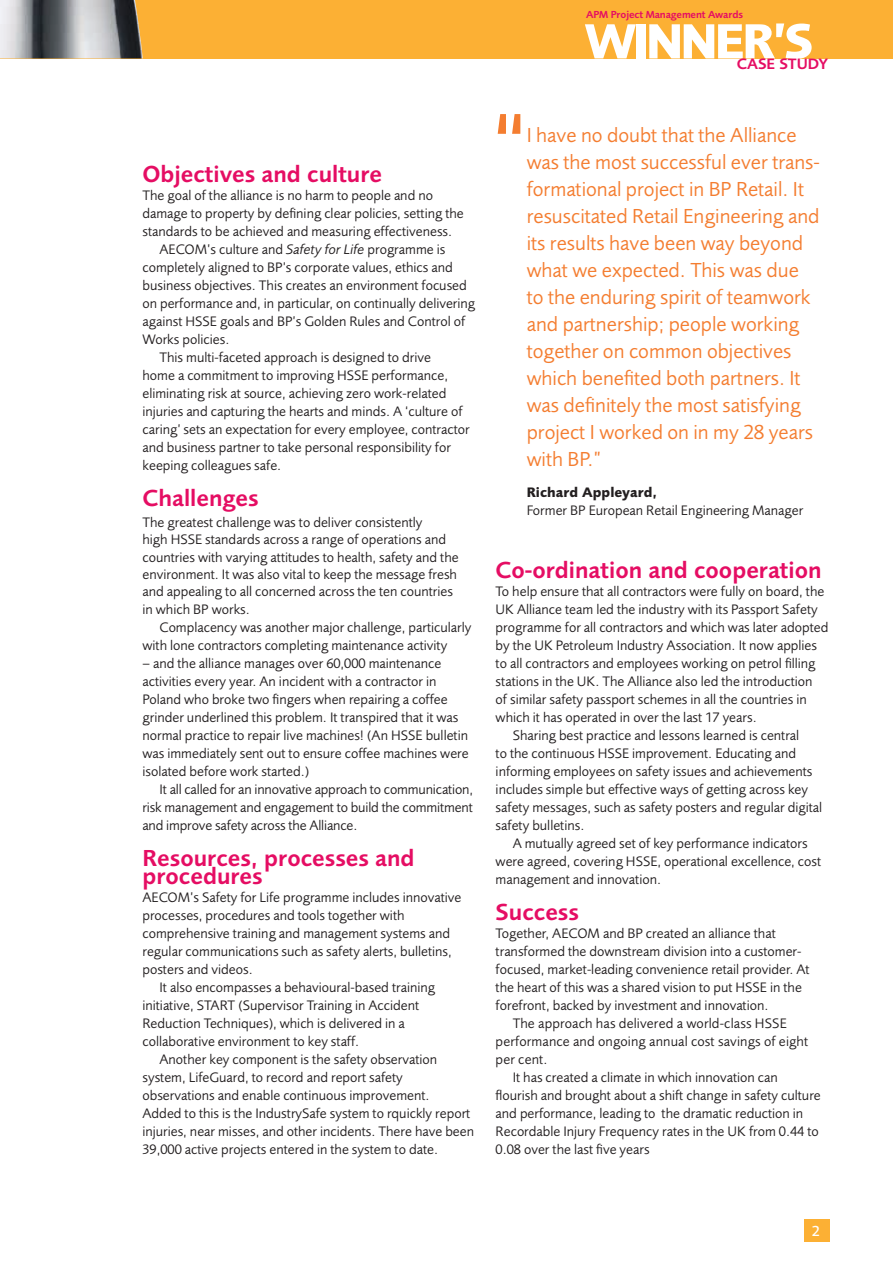
<style>
.page{position:relative;width:893px;height:1263px;background:#fff}
.page>*{position:absolute;margin:0;border:0;box-sizing:border-box;transform-origin:0 0}
.t1{font:105px "Foundry Sans";color:#f47d30}
.t2{font:700 51.15px "Foundry Sans";letter-spacing:-.06em;color:#fff}
.t3{font:600 24px/18px "Foundry Sans";color:#e50d63}
.t4{font:21px/27px "Foundry Sans";color:#f47d30}
.t5{font:600 15.6px "Foundry Sans";color:#e50d63}
.t6{font:500 15px "Foundry Sans";color:#fff}
.t7{font:14.25px/18px "Foundry Sans";color:#231f20}
.t8{font:700 14.25px "Foundry Sans";color:#231f20}
.t9{font:600 10.65px "Foundry Sans";letter-spacing:-.01em;color:#e50d63}
.s1{font-style:italic}
</style>
<div class="page">
<div style="left:804px;top:1220px;width:25px;height:22px;background:#fcb034"></div>
<svg style="left:0;top:0;width:893px;height:58px;fill:#fcb034"></svg>
<h3 class="t3" style="left:142px;top:164px;width:241px">Objectives and culture</h3>
<p class="t7" style="left:142px;top:186px;width:292px">The goal of the alliance is no harm to people and no</p>
<p class="t7" style="left:142px;top:204px;width:323px">damage to property by defining clear policies, setting the</p>
<p class="t7" style="left:142px;top:222px;width:311px">standards to be achieved and measuring effectiveness.</p>
<p class="t7" style="left:159px;top:240px;width:287px">AECOM’s culture and <span class="s1">Safety for Life</span> programme is</p>
<p class="t7" style="left:142px;top:258px;width:312px">completely aligned to BP’s corporate values, ethics and</p>
<p class="t7" style="left:142px;top:276px;width:326px">business objectives. This creates an environment focused</p>
<p class="t7" style="left:142px;top:294px;width:334px">on performance and, in particular, on continually delivering</p>
<p class="t7" style="left:142px;top:312px;width:324px">against HSSE goals and BP’s Golden Rules and Control of</p>
<p class="t7" style="left:142px;top:330px;width:88px">Works policies.</p>
<p class="t7" style="left:159px;top:348px;width:273px">This multi-faceted approach is designed to drive</p>
<p class="t7" style="left:142px;top:366px;width:307px">home a commitment to improving HSSE performance,</p>
<p class="t7" style="left:142px;top:384px;width:305px">eliminating risk at source, achieving zero work-related</p>
<p class="t7" style="left:142px;top:402px;width:322px">injuries and capturing the hearts and minds. A ‘culture of</p>
<p class="t7" style="left:142px;top:420px;width:329px">caring’ sets an expectation for every employee, contractor</p>
<p class="t7" style="left:142px;top:438px;width:310px">and business partner to take personal responsibility for</p>
<p class="t7" style="left:142px;top:456px;width:140px">keeping colleagues safe.</p>
<h3 class="t3" style="left:142px;top:488px;width:118px">Challenges</h3>
<p class="t7" style="left:142px;top:514px;width:318px;line-height:17.2px">The greatest challenge was to deliver consistently<br>high HSSE standards across a range of operations and countries with varying attitudes to health, safety and the environment. It was also vital to keep the message fresh and appealing to all concerned across the ten countries in which BP works.</p>
<p class="t7" style="left:142px;top:618px;width:330px;text-indent:17px">Complacency was another major challenge, particularly with lone contractors completing maintenance activity</p>
<p class="t7" style="left:142px;top:654px;width:328px">– and the alliance manages over 60,000 maintenance activities every year. An incident with a contractor in Poland who broke two fingers when repairing a coffee grinder underlined this problem. It transpired that it was normal practice to repair live machines! (An HSSE bulletin was immediately sent out to ensure coffee machines were isolated before work started.)</p>
<p class="t7" style="left:142px;top:780px;width:332px;text-align:justify;text-indent:17px">It all called for an innovative approach to communication, risk management and engagement to build the commitment and improve safety across the Alliance.</p>
<h3 class="t3" style="left:142px;top:848px;width:274px">Resources, processes and procedures</h3>
<p class="t7" style="left:142px;top:888px;width:320px">AECOM’s Safety for Life programme includes innovative</p>
<p class="t7" style="left:142px;top:906px;width:264px">processes, procedures and tools together with</p>
<p class="t7" style="left:142px;top:924px;width:309px">comprehensive training and management systems and</p>
<p class="t7" style="left:142px;top:942px;width:311px">regular communications such as safety alerts, bulletins,</p>
<p class="t7" style="left:142px;top:960px;width:112px">posters and videos.</p>
<p class="t7" style="left:159px;top:978px;width:277px">It also encompasses a behavioural-based training</p>
<p class="t7" style="left:142px;top:996px;width:278px">initiative, START (Supervisor Training in Accident</p>
<p class="t7" style="left:142px;top:1014px;width:264px">Reduction Techniques), which is delivered in a</p>
<p class="t7" style="left:142px;top:1032px;width:218px">collaborative environment to key staff.</p>
<p class="t7" style="left:159px;top:1050px;width:279px">Another key component is the safety observation</p>
<p class="t7" style="left:142px;top:1068px;width:262px">system, LifeGuard, to record and report safety</p>
<p class="t7" style="left:142px;top:1086px;width:289px">observations and enable continuous improvement.</p>
<p class="t7" style="left:142px;top:1104px;width:329px">Added to this is the IndustrySafe system to rquickly report</p>
<p class="t7" style="left:142px;top:1122px;width:333px">injuries, near misses, and other incidents. There have been</p>
<p class="t7" style="left:142px;top:1140px;width:297px">39,000 active projects entered in the system to date.</p>
<p class="t9" style="left:586px;top:9px;width:159px">APM Project Management Awards</p>
<h2 class="t2" style="left:585px;top:11px;width:230px">WINNER’S</h2>
<p class="t5" style="left:737px;top:55px;width:93px">CASE STUDY</p>
<h1 class="t1" style="left:490px;top:89px;width:40px">“</h1>
<p class="t4" style="left:527px;top:122px;width:295px">I have no doubt that the Alliance was the most successful ever trans&shy;formational project in BP Retail. It resuscitated Retail Engineering and its results have been way beyond what we expected. This was due to the enduring spirit of teamwork and partnership; people working together on common objectives which benefited both partners. It was definitely the most satisfying project I worked on in my 28 years with BP.”</p>
<p class="t8" style="left:527px;top:483px;width:132px">Richard Appleyard,</p>
<p class="t7" style="left:527px;top:501px;width:278px">Former BP European Retail Engineering Manager</p>
<h3 class="t3" style="left:496px;top:560px;width:327px">Co-ordination and cooperation</h3>
<p class="t7" style="left:496px;top:582px;width:330px">To help ensure that all contractors were fully on board, the</p>
<p class="t7" style="left:496px;top:600px;width:324px">UK Alliance team led the industry with its Passport Safety</p>
<p class="t7" style="left:496px;top:618px;width:334px">programme for all contractors and which was later adopted</p>
<p class="t7" style="left:496px;top:636px;width:323px">by the UK Petroleum Industry Association. It now applies</p>
<p class="t7" style="left:496px;top:654px;width:321px">to all contractors and employees working on petrol filling</p>
<p class="t7" style="left:496px;top:672px;width:318px">stations in the UK. The Alliance also led the introduction</p>
<p class="t7" style="left:496px;top:690px;width:313px">of similar safety passport schemes in all the countries in</p>
<p class="t7" style="left:496px;top:708px;width:263px">which it has operated in over the last 17 years.</p>
<p class="t7" style="left:513px;top:726px;width:288px">Sharing best practice and lessons learned is central</p>
<p class="t7" style="left:496px;top:744px;width:302px">to the continuous HSSE improvement. Educating and</p>
<p class="t7" style="left:496px;top:762px;width:318px">informing employees on safety issues and achievements</p>
<p class="t7" style="left:496px;top:780px;width:314px">includes simple but effective ways of getting across key</p>
<p class="t7" style="left:496px;top:798px;width:328px">safety messages, such as safety posters and regular digital</p>
<p class="t7" style="left:496px;top:816px;width:90px">safety bulletins.</p>
<p class="t7" style="left:513px;top:834px;width:296px">A mutually agreed set of key performance indicators</p>
<p class="t7" style="left:496px;top:852px;width:327px">were agreed, covering HSSE, operational excellence, cost</p>
<p class="t7" style="left:496px;top:870px;width:167px">management and innovation.</p>
<h3 class="t3" style="left:496px;top:902px;width:85px">Success</h3>
<p class="t7" style="left:496px;top:924px;width:282px">Together, AECOM and BP created an alliance that</p>
<p class="t7" style="left:496px;top:942px;width:307px">transformed the downstream division into a customer-</p>
<p class="t7" style="left:496px;top:960px;width:316px">focused, market-leading convenience retail provider. At</p>
<p class="t7" style="left:496px;top:978px;width:308px">the heart of this was a shared vision to put HSSE in the</p>
<p class="t7" style="left:496px;top:996px;width:274px">forefront, backed by investment and innovation.</p>
<p class="t7" style="left:513px;top:1014px;width:276px">The approach has delivered a world-class HSSE</p>
<p class="t7" style="left:496px;top:1032px;width:314px">performance and ongoing annual cost savings of eight</p>
<p class="t7" style="left:496px;top:1050px;width:53px">per cent.</p>
<p class="t7" style="left:513px;top:1068px;width:267px">It has created a climate in which innovation can</p>
<p class="t7" style="left:496px;top:1086px;width:327px">flourish and brought about a shift change in safety culture</p>
<p class="t7" style="left:496px;top:1104px;width:309px">and performance, leading to the dramatic reduction in</p>
<p class="t7" style="left:496px;top:1122px;width:325px">Recordable Injury Frequency rates in the UK from 0.44 to</p>
<p class="t7" style="left:496px;top:1140px;width:155px">0.08 over the last five years</p>
<p class="t6" style="left:812px;top:1222px;width:10px">2</p>
</div>
